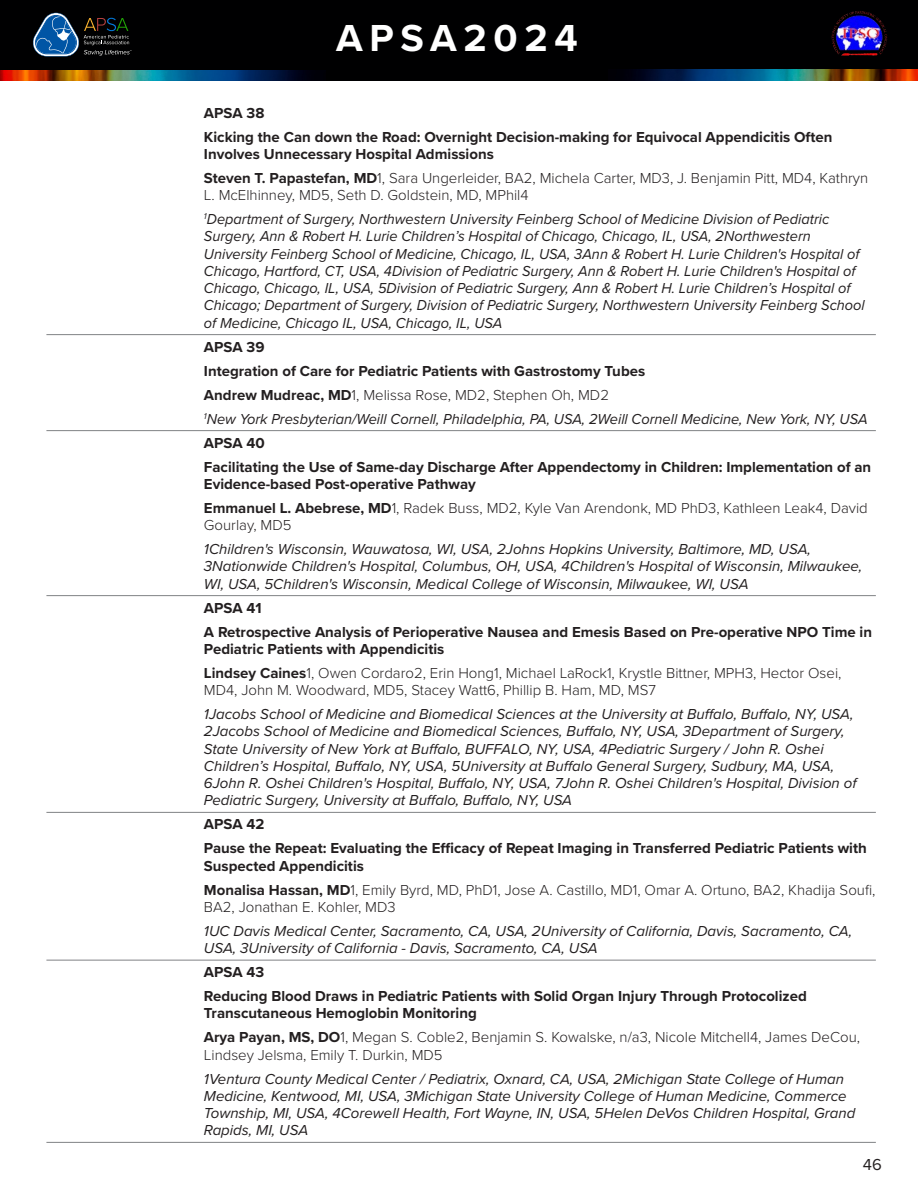
<style>
.page{position:relative;width:918px;height:1188px;background:#fff}
.page>*{position:absolute;margin:0;border:0;box-sizing:border-box;transform-origin:0 0}
.t1{font:700 39px "Proxima Nova";letter-spacing:.17em;color:#fff}
.t2{font:16.5px "Proxima Nova";color:#231f20}
.t3{font:italic 15px/17.2px "Proxima Nova";color:#231f20}
.t4{font:700 15px/17.2px "Proxima Nova";color:#231f20}
.t5{font:300 15px/17.2px "Proxima Nova";color:#231f20}
.s1{font-weight:700}
</style>
<div class="page">
<div style="left:0;top:0;width:918px;height:81px;background:#000001"></div>
<img style="left:0;top:70px;width:312px;height:11px">
<img style="left:625px;top:69px;width:293px;height:12px">
<svg style="left:33px;top:13px;width:99px;height:43px"></svg>
<img style="left:831px;top:11px;width:56px;height:45px">
<hr style="left:46px;top:334px;width:830px;height:1px;background:#808285">
<hr style="left:46px;top:430px;width:830px;height:1px;background:#808285">
<hr style="left:46px;top:595px;width:830px;height:1px;background:#808285">
<hr style="left:46px;top:812px;width:830px;height:1px;background:#808285">
<hr style="left:46px;top:960px;width:830px;height:1px;background:#808285">
<hr style="left:46px;top:1142px;width:830px;height:1px;background:#808285">
<p class="t1" style="left:336px;top:9px;width:243px">APSA2024</p>
<p class="t4" style="left:204px;top:104px;width:62px">APSA 38</p>
<p class="t4" style="left:204px;top:128px;width:630px">Kicking the Can down the Road: Overnight Decision-making for Equivocal Appendicitis Often<br>Involves Unnecessary Hospital Admissions</p>
<p class="t5" style="left:204px;top:168px;width:666px"><span class="s1">Steven T. Papastefan, MD</span>1, Sara Ungerleider, BA2, Michela Carter, MD3, J. Benjamin Pitt, MD4, Kathryn<br>L. McElhinney, MD5, Seth D. Goldstein, MD, MPhil4</p>
<p class="t3" style="left:204px;top:210px;width:662px"><sup>1</sup>Department of Surgery, Northwestern University Feinberg School of Medicine Division of Pediatric Surgery, Ann &amp; Robert H. Lurie Children’s Hospital of Chicago, Chicago, IL, USA, 2Northwestern University Feinberg School of Medicine, Chicago, IL, USA, 3Ann &amp; Robert H. Lurie Children's Hospital of Chicago, Hartford, CT, USA, 4Division of Pediatric Surgery, Ann &amp; Robert H. Lurie Children's Hospital of Chicago, Chicago, IL, USA, 5Division of Pediatric Surgery, Ann &amp; Robert H. Lurie Children’s Hospital of Chicago; Department of Surgery, Division of Pediatric Surgery, Northwestern University Feinberg School of Medicine, Chicago IL, USA, Chicago, IL, USA</p>
<p class="t4" style="left:204px;top:338px;width:62px">APSA 39</p>
<p class="t4" style="left:204px;top:362px;width:443px">Integration of Care for Pediatric Patients with Gastrostomy Tubes</p>
<p class="t5" style="left:204px;top:385px;width:407px"><span class="s1">Andrew Mudreac, MD</span>1, Melissa Rose, MD2, Stephen Oh, MD2</p>
<p class="t3" style="left:204px;top:409px;width:665px"><sup>1</sup>New York Presbyterian/Weill Cornell, Philadelphia, PA, USA, 2Weill Cornell Medicine, New York, NY, USA</p>
<p class="t4" style="left:204px;top:434px;width:62px">APSA 40</p>
<p class="t4" style="left:204px;top:458px;width:669px">Facilitating the Use of Same-day Discharge After Appendectomy in Children: Implementation of an<br>Evidence-based Post-operative Pathway</p>
<p class="t5" style="left:204px;top:498px;width:665px"><span class="s1">Emmanuel L. Abebrese, MD</span>1, Radek Buss, MD2, Kyle Van Arendonk, MD PhD3, Kathleen Leak4, David<br>Gourlay, MD5</p>
<p class="t3" style="left:204px;top:540px;width:660px">1Children's Wisconsin, Wauwatosa, WI, USA, 2Johns Hopkins University, Baltimore, MD, USA,<br>3Nationwide Children's Hospital, Columbus, OH, USA, 4Children's Hospital of Wisconsin, Milwaukee,<br>WI, USA, 5Children's Wisconsin, Medical College of Wisconsin, Milwaukee, WI, USA</p>
<p class="t4" style="left:204px;top:599px;width:59px">APSA 41</p>
<p class="t4" style="left:204px;top:623px;width:670px">A Retrospective Analysis of Perioperative Nausea and Emesis Based on Pre-operative NPO Time in<br>Pediatric Patients with Appendicitis</p>
<p class="t5" style="left:204px;top:663px;width:639px"><span class="s1">Lindsey Caines</span>1, Owen Cordaro2, Erin Hong1, Michael LaRock1, Krystle Bittner, MPH3, Hector Osei,<br>MD4, John M. Woodward, MD5, Stacey Watt6, Phillip B. Ham, MD, MS7</p>
<p class="t3" style="left:204px;top:705px;width:654px">1Jacobs School of Medicine and Biomedical Sciences at the University at Buffalo, Buffalo, NY, USA, 2Jacobs School of Medicine and Biomedical Sciences, Buffalo, NY, USA, 3Department of Surgery, State University of New York at Buffalo, BUFFALO, NY, USA, 4Pediatric Surgery / John R. Oshei Children’s Hospital, Buffalo, NY, USA, 5University at Buffalo General Surgery, Sudbury, MA, USA, 6John R. Oshei Children's Hospital, Buffalo, NY, USA, 7John R. Oshei Children's Hospital, Division of Pediatric Surgery, University at Buffalo, Buffalo, NY, USA</p>
<p class="t4" style="left:204px;top:815px;width:62px">APSA 42</p>
<p class="t4" style="left:204px;top:839px;width:664px">Pause the Repeat: Evaluating the Efficacy of Repeat Imaging in Transferred Pediatric Patients with<br>Suspected Appendicitis</p>
<p class="t5" style="left:204px;top:880px;width:673px"><span class="s1">Monalisa Hassan, MD</span>1, Emily Byrd, MD, PhD1, Jose A. Castillo, MD1, Omar A. Ortuno, BA2, Khadija Soufi,<br>BA2, Jonathan E. Kohler, MD3</p>
<p class="t3" style="left:204px;top:922px;width:650px">1UC Davis Medical Center, Sacramento, CA, USA, 2University of California, Davis, Sacramento, CA,<br>USA, 3University of California - Davis, Sacramento, CA, USA</p>
<p class="t4" style="left:204px;top:963px;width:62px">APSA 43</p>
<p class="t4" style="left:204px;top:987px;width:604px">Reducing Blood Draws in Pediatric Patients with Solid Organ Injury Through Protocolized<br>Transcutaneous Hemoglobin Monitoring</p>
<p class="t5" style="left:204px;top:1028px;width:658px"><span class="s1">Arya Payan, MS, DO</span>1, Megan S. Coble2, Benjamin S. Kowalske, n/a3, Nicole Mitchell4, James DeCou,<br>Lindsey Jelsma, Emily T. Durkin, MD5</p>
<p class="t3" style="left:204px;top:1069px;width:653px">1Ventura County Medical Center / Pediatrix, Oxnard, CA, USA, 2Michigan State College of Human Medicine, Kentwood, MI, USA, 3Michigan State University College of Human Medicine, Commerce Township, MI, USA, 4Corewell Health, Fort Wayne, IN, USA, 5Helen DeVos Children Hospital, Grand Rapids, MI, USA</p>
<p class="t2" style="left:863px;top:1152px;width:20px">46</p>
</div>
